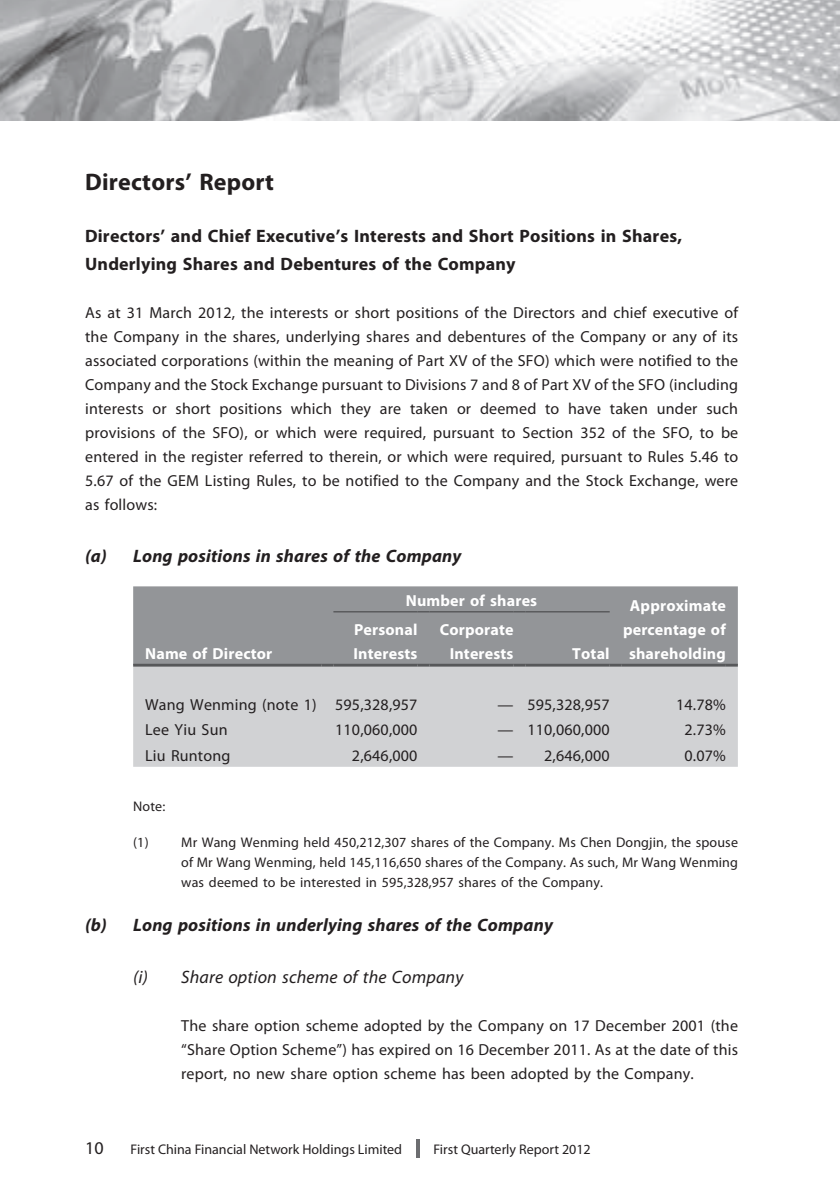
<style>
.page{position:relative;width:840px;height:1191px;background:#fff}
.page>*{position:absolute;margin:0;border:0;box-sizing:border-box;transform-origin:0 0}
.t1{font:700 24px "Myriad Pro";letter-spacing:.01em;color:#231f20}
.t2{font:700 18px/28px "Myriad Pro";letter-spacing:.01em;color:#231f20}
.t3{font:italic 700 18px "Myriad Pro";letter-spacing:.01em;color:#231f20}
.t4{font:italic 18px "Myriad Pro";letter-spacing:.01em;color:#231f20}
.t5{font:18px "Myriad Pro";color:#231f20}
.t6{font:16px/24px "Myriad Pro";letter-spacing:.01em;color:#231f20;text-align:justify}
.t7{font:700 16px/24px "Myriad Pro";letter-spacing:.01em;color:#fff;text-align:center}
.t8{font:14px/20px "Myriad Pro";letter-spacing:.005em;color:#231f20;text-align:justify}
</style>
<div class="page">
<hr style="left:416px;top:1139px;width:3px;height:18px;background:#6c6d70">
<img style="left:0;top:0;width:840px;height:120px">
<div style="left:133px;top:586px;width:604px;height:78px;background:#939598"></div>
<div style="left:133px;top:666px;width:604px;height:101px;background:#d1d2d4"></div>
<hr style="left:133px;top:664px;width:188px;height:2px;background:#57585a">
<svg style="left:321px;top:664px;width:12px;height:2px"></svg>
<hr style="left:333px;top:664px;width:84px;height:2px;background:#57585a">
<svg style="left:417px;top:664px;width:12px;height:2px"></svg>
<hr style="left:429px;top:664px;width:84px;height:2px;background:#57585a">
<svg style="left:513px;top:664px;width:12px;height:2px"></svg>
<hr style="left:525px;top:664px;width:84px;height:2px;background:#57585a">
<svg style="left:609px;top:664px;width:12px;height:2px"></svg>
<svg style="left:725px;top:664px;width:12px;height:2px"></svg>
<hr style="left:621px;top:664px;width:104px;height:2px;background:#57585a">
<hr style="left:333px;top:611px;width:84px;height:1px;background:#57585a">
<svg style="left:417px;top:611px;width:12px;height:1px"></svg>
<hr style="left:429px;top:611px;width:84px;height:1px;background:#57585a">
<svg style="left:513px;top:611px;width:12px;height:1px"></svg>
<hr style="left:525px;top:611px;width:84px;height:1px;background:#57585a">
<h1 class="t1" style="left:85px;top:166px;width:190px">Directors’ Report</h1>
<p class="t2" style="left:85px;top:222px;width:598px">Directors’ and Chief Executive’s Interests and Short Positions in Shares,<br>Underlying Shares and Debentures of the Company</p>
<p class="t6" style="left:85px;top:301px;width:654px">As at 31 March 2012, the interests or short positions of the Directors and chief executive of the Company in the shares, underlying shares and debentures of the Company or any of its associated corporations (within the meaning of Part XV of the SFO) which were notified to the Company and the Stock Exchange pursuant to Divisions 7 and 8 of Part XV of the SFO (including interests or short positions which they are taken or deemed to have taken under such provisions of the SFO), or which were required, pursuant to Section 352 of the SFO, to be entered in the register referred to therein, or which were required, pursuant to Rules 5.46 to 5.67 of the GEM Listing Rules, to be notified to the Company and the Stock Exchange, were as follows:</p>
<p class="t3" style="left:85px;top:544px;width:377px">(a) Long positions in shares of the Company</p>
<p class="t7" style="left:405px;top:588px;width:133px">Number of shares</p>
<p class="t7" style="left:622px;top:593px;width:104px">Approximate percentage of</p>
<p class="t7" style="left:145px;top:641px;width:128px">Name of Director</p>
<p class="t7" style="left:628px;top:641px;width:98px">shareholding</p>
<p class="t7" style="left:353px;top:617px;width:65px;text-align:left">Personal<br>Interests</p>
<p class="t7" style="left:439px;top:617px;width:75px;text-align:right">Corporate<br>Interests</p>
<p class="t7" style="left:572px;top:641px;width:39px">Total</p>
<p class="t6" style="left:145px;top:692px;width:274px">Wang Wenming (note 1) 595,328,957</p>
<p class="t6" style="left:497px;top:692px;width:114px">— 595,328,957</p>
<p class="t6" style="left:675px;top:692px;width:51px">14.78%</p>
<p class="t6" style="left:145px;top:718px;width:84px">Lee Yiu Sun</p>
<p class="t6" style="left:335px;top:718px;width:84px">110,060,000</p>
<p class="t6" style="left:497px;top:718px;width:114px">— 110,060,000</p>
<p class="t6" style="left:684px;top:718px;width:43px">2.73%</p>
<p class="t6" style="left:145px;top:743px;width:87px">Liu Runtong</p>
<p class="t6" style="left:352px;top:743px;width:67px">2,646,000</p>
<p class="t6" style="left:497px;top:743px;width:114px">— 2,646,000</p>
<p class="t6" style="left:684px;top:743px;width:43px">0.07%</p>
<p class="t8" style="left:133px;top:796px;width:34px">Note:</p>
<p class="t8" style="left:181px;top:832px;width:558px;text-indent:-48px">(1) Mr Wang Wenming held 450,212,307 shares of the Company. Ms Chen Dongjin, the spouse of Mr Wang Wenming, held 145,116,650 shares of the Company. As such, Mr Wang Wenming was deemed to be interested in 595,328,957 shares of the Company.</p>
<p class="t3" style="left:85px;top:913px;width:469px">(b) Long positions in underlying shares of the Company</p>
<p class="t4" style="left:133px;top:965px;width:331px">(i) Share option scheme of the Company</p>
<p class="t6" style="left:181px;top:1013px;width:558px">The share option scheme adopted by the Company on 17 December 2001 (the “Share Option Scheme”) has expired on 16 December 2011. As at the date of this report, no new share option scheme has been adopted by the Company.</p>
<p class="t5" style="left:85px;top:1136px;width:20px">10</p>
<p class="t8" style="left:130px;top:1139px;width:273px">First China Financial Network Holdings Limited</p>
<p class="t8" style="left:433px;top:1139px;width:159px">First Quarterly Report 2012</p>
</div>
